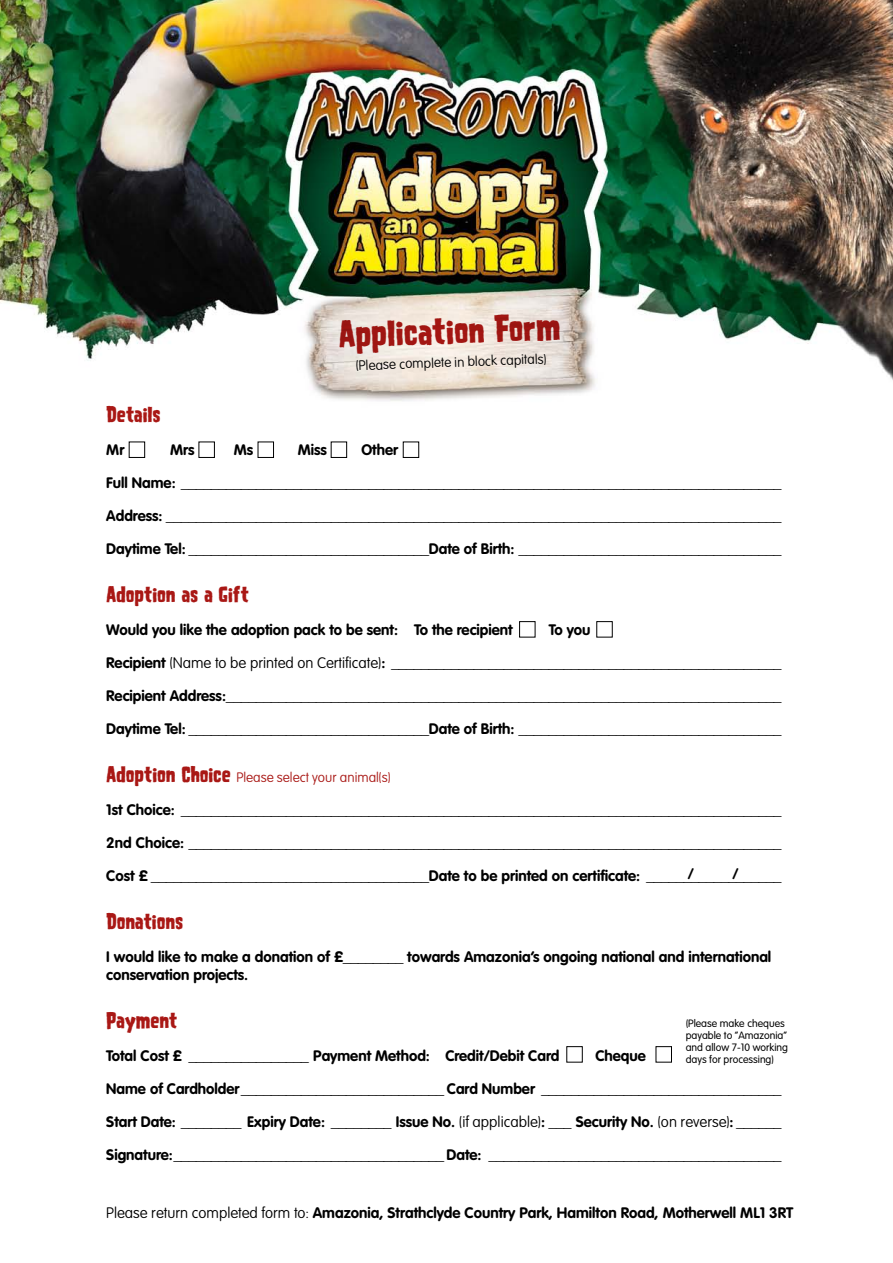
<style>
.page{position:relative;width:893px;height:1263px;background:#fff}
.page>*{position:absolute;margin:0;border:0;box-sizing:border-box;transform-origin:0 0}
.t1{font:37.5px "Houseof Terror";color:#a91815}
.t2{font:22.5px "Houseof Terror";letter-spacing:-.01em;color:#a91815}
.t3{font:700 15px/32.8px "VAG Rounded";color:#000}
.t4{font:100 13.5px "VAG Rounded";color:#a91815}
.t5{font:100 13.5px "VAG Rounded";color:#000}
.t6{font:300 10.5px/12px "VAG Rounded";color:#000}
.s1{font-weight:100}
.s2{font-family:"Houseof Terror";font-weight:400;font-size:22.5px}
</style>
<div class="page">
<img style="left:0;top:0;width:893px;height:1063px">
<div style="left:129px;top:442px;width:16px;height:16px;border:1px solid #000"></div>
<div style="left:566px;top:1046px;width:17px;height:16px;border:1px solid #000"></div>
<div style="left:199px;top:442px;width:16px;height:16px;border:1px solid #000"></div>
<div style="left:519px;top:621px;width:16px;height:16px;border:1px solid #000"></div>
<div style="left:596px;top:621px;width:17px;height:16px;border:1px solid #000"></div>
<div style="left:656px;top:1046px;width:16px;height:16px;border:1px solid #000"></div>
<div style="left:258px;top:442px;width:16px;height:16px;border:1px solid #000"></div>
<div style="left:331px;top:442px;width:16px;height:16px;border:1px solid #000"></div>
<div style="left:403px;top:442px;width:16px;height:16px;border:1px solid #000"></div>
<h1 class="t1" style="left:338px;top:309px;width:223px;rotate:-2deg">Application Form</h1>
<p class="t5" style="left:356px;top:358px;width:192px;rotate:-2deg">(Please complete in block capitals)</p>
<h2 class="t2" style="left:106px;top:400px;width:56px">Details</h2>
<p class="t3" style="left:106px;top:433px;width:20px">Mr</p>
<p class="t3" style="left:170px;top:433px;width:26px">Mrs</p>
<p class="t3" style="left:234px;top:433px;width:21px">Ms</p>
<p class="t3" style="left:298px;top:433px;width:31px">Miss</p>
<p class="t3" style="left:106px;top:433px;width:676px;text-indent:255px">Other<br>Full Name: ________________________________________________________________________________ Address: __________________________________________________________________________________ Daytime Tel: ________________________________Date of Birth: ___________________________________</p>
<h2 class="t2" style="left:106px;top:579px;width:144px">Adoption as a Gift</h2>
<p class="t3" style="left:106px;top:613px;width:408px">Would you like the adoption pack to be sent: To the recipient</p>
<p class="t3" style="left:106px;top:613px;width:676px;text-indent:442px">To you<br>Recipient <span class="s1">(Name to be printed on Certificate)</span>: ____________________________________________________ Recipient Address:__________________________________________________________________________ Daytime Tel: ________________________________Date of Birth: ___________________________________</p>
<p class="t4" style="left:106px;top:770px;width:286px"><span class="s2">Adoption Choice</span> Please select your animal(s)</p>
<p class="t3" style="left:106px;top:793px;width:676px;text-align:justify">1st Choice: ________________________________________________________________________________ 2nd Choice: _______________________________________________________________________________ Cost £ _____________________________________Date to be printed on certificate: __________________</p>
<h2 class="t2" style="left:106px;top:906px;width:78px">Donations</h2>
<p class="t3" style="left:106px;top:947px;width:666px;line-height:18px">I would like to make a donation of £________ towards Amazonia’s ongoing national and international conservation projects.</p>
<h2 class="t2" style="left:106px;top:1005px;width:73px">Payment</h2>
<p class="t3" style="left:106px;top:1039px;width:455px">Total Cost £ ________________ Payment Method: Credit/Debit Card</p>
<p class="t3" style="left:688px;top:857px;width:8px">/</p>
<p class="t3" style="left:733px;top:857px;width:8px">/</p>
<p class="t6" style="left:686px;top:1017px;width:104px">(Please make cheques payable to “Amazonia” and allow 7-10 working days for processing)</p>
<p class="t3" style="left:106px;top:1039px;width:676px;text-indent:489px">Cheque<br>Name of Cardholder___________________________ Card Number ________________________________ Start Date: ________ Expiry Date: ________ Issue No. <span class="s1">(if applicable)</span>: ___ Security No. <span class="s1">(on reverse)</span>: ______ Signature:____________________________________ Date: _______________________________________</p>
<p class="t3" style="left:106px;top:1196px;width:688px"><span class="s1">Please return completed form to:</span> Amazonia, Strathclyde Country Park, Hamilton Road, Motherwell ML1 3RT</p>
</div>
